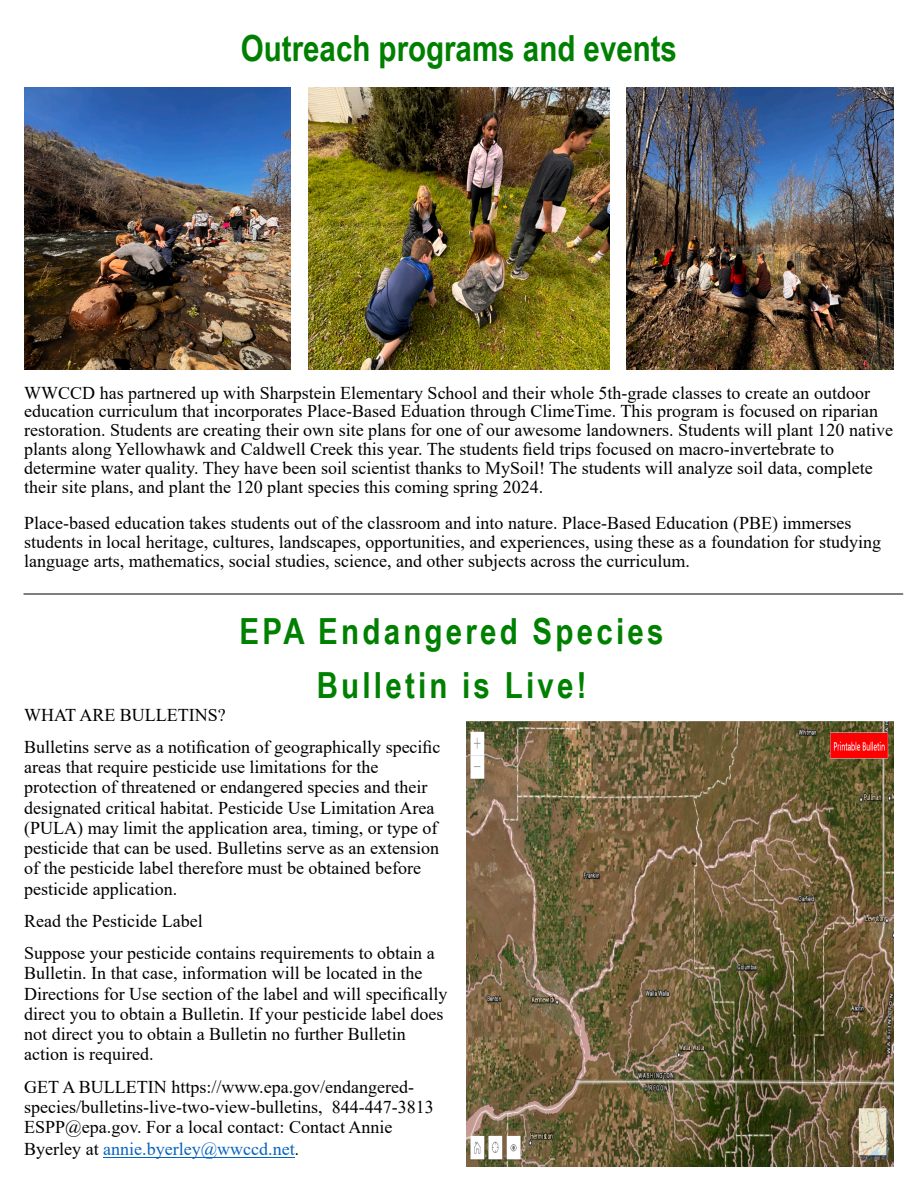
<style>
.page{position:relative;width:918px;height:1188px;background:#fff}
.page>*{position:absolute;margin:0;border:0;box-sizing:border-box;transform-origin:0 0}
.t1{font:700 36px/53.7px "Arial Narrow";letter-spacing:.09em;color:#008000;text-align:center}
.t2{font:700 36px "Arial Narrow";color:#008000}
.t3{font:18px/20.2px "Times New Roman";color:#000}
.s1{color:#0563c1}
.s2{font-family:"Calibri";font-size:16.5px}
</style>
<div class="page">
<hr style="left:24px;top:594px;width:879px;height:1px;background:#000">
<hr style="left:103px;top:1157px;width:192px;height:1px;background:#0563c1">
<img style="left:24px;top:87px;width:267px;height:282px">
<img style="left:309px;top:87px;width:300px;height:282px">
<img style="left:627px;top:87px;width:267px;height:282px">
<img style="left:467px;top:721px;width:427px;height:445px">
<h1 class="t2" style="left:241px;top:35px;width:438px">Outreach programs and events</h1>
<p class="t3" style="left:24px;top:385px;width:870px;line-height:18.8px">WWCCD has partnered up with Sharpstein Elementary School and their whole 5th-grade classes to create an outdoor education curriculum that incorporates Place-Based Eduation through ClimeTime. This program is focused on riparian restoration. Students are creating their own site plans for one of our awesome landowners. Students will plant 120 native plants along Yellowhawk and Caldwell Creek this year. The students field trips focused on macro-invertebrate to determine water quality. They have been soil scientist thanks to MySoil! The students will analyze soil data, complete their site plans, and plant the 120 plant species this coming spring 2024.</p>
<p class="t3" style="left:24px;top:516px;width:858px;line-height:18.8px">Place-based education takes students out of the classroom and into nature. Place-Based Education (PBE) immerses students in local heritage, cultures, landscapes, opportunities, and experiences, using these as a foundation for studying language arts, mathematics, social studies, science, and other subjects across the curriculum.</p>
<h1 class="t1" style="left:240px;top:608px;width:425px">EPA Endangered Species<br>Bulletin is Live!</h1>
<p class="t3" style="left:24px;top:700px;width:418px;line-height:32.2px">WHAT ARE BULLETINS?<br>Bulletins serve as a notification of geographically specific</p>
<p class="t3" style="left:24px;top:759px;width:416px">areas that require pesticide use limitations for the protection of threatened or endangered species and their designated critical habitat. Pesticide Use Limitation Area (PULA) may limit the application area, timing, or type of pesticide that can be used. Bulletins serve as an extension of the pesticide label therefore must be obtained before pesticide application.</p>
<p class="t3" style="left:24px;top:906px;width:412px;line-height:32.2px">Read the Pesticide Label<br>Suppose your pesticide contains requirements to obtain a</p>
<p class="t3" style="left:24px;top:965px;width:425px">Bulletin. In that case, information will be located in the Directions for Use section of the label and will specifically direct you to obtain a Bulletin. If your pesticide label does not direct you to obtain a Bulletin no further Bulletin action is required.</p>
<p class="t3" style="left:24px;top:1078px;width:411px;line-height:20.7px">GET A BULLETIN https://www.epa.gov/endangered&shy;species/bulletins-live-two-view-bulletins, 844-447-3813<br>ESPP@epa.gov. For a local contact: Contact Annie Byerley at <span class="s1">annie.byerley@wwccd.net</span><span class="s2">.</span></p>
</div>
